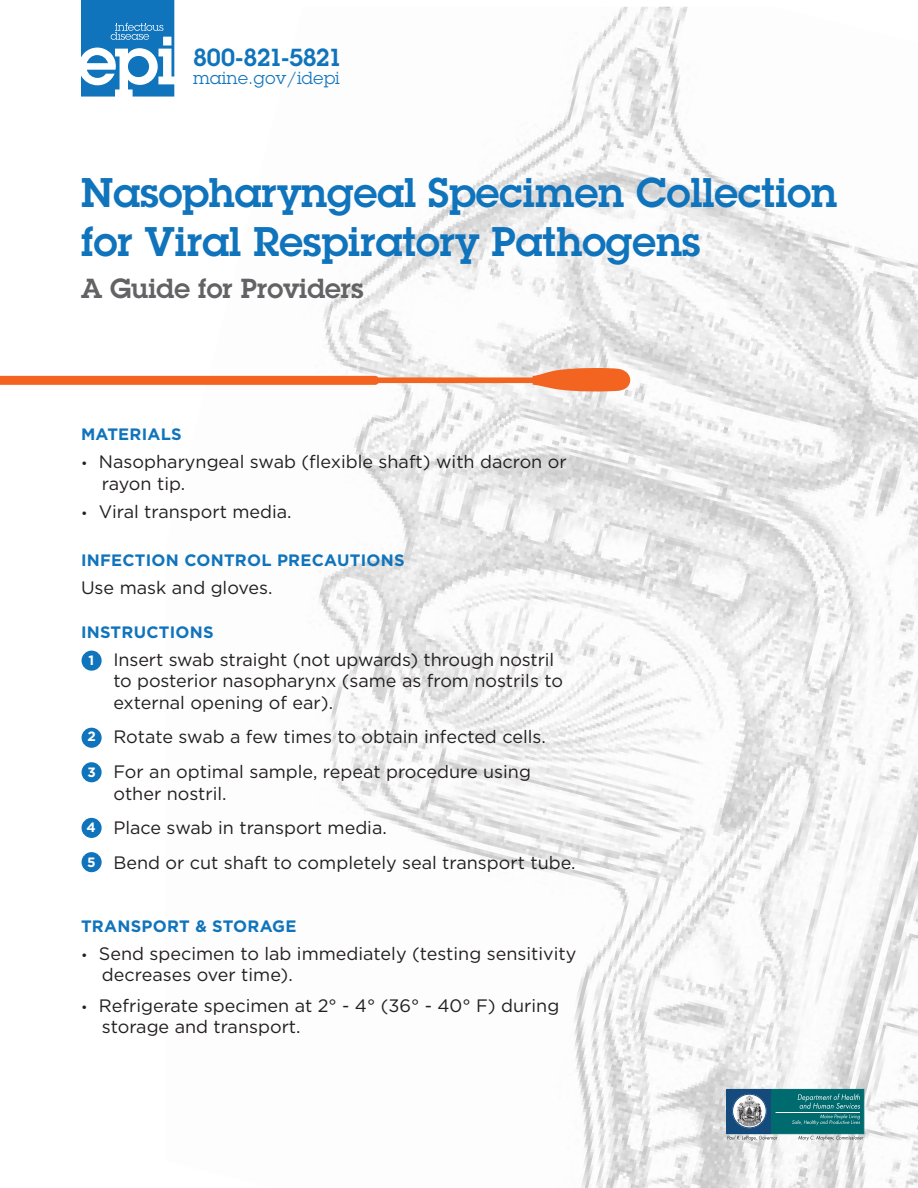
<style>
.page{position:relative;width:918px;height:1188px;background:#fff}
.page>*{position:absolute;margin:0;border:0;box-sizing:border-box;transform-origin:0 0}
.t1{font:600 40.5px/48.6px "Lubalin Graph";color:#1074bc}
.t2{font:600 27px "Lubalin Graph";color:#636366}
.t3{font:600 24.15px "Lubalin Graph";letter-spacing:-.035em;color:#1074bc}
.t4{font:18px/21.6px "Gotham";color:#231f20}
.t5{font:17.1px "Lubalin Graph";letter-spacing:.02em;color:#1074bc}
.t6{font:700 16.5px "Gotham";letter-spacing:.015em;color:#1074bc}
.t7{font:700 13.5px "Gotham";color:#fff}
.s1{font-size:13.5px}
</style>
<div class="page">
<img style="left:174px;top:7px;width:744px;height:1181px">
<div style="left:727px;top:1089px;width:137px;height:45px;background:#006b6e;border:1px solid #006b6e"></div>
<div style="left:727px;top:1089px;width:44px;height:45px;background:#144a7c"></div>
<svg style="left:727px;top:1135px;width:136px;height:6px"></svg>
<svg style="left:792px;top:1094px;width:68px;height:31px"></svg>
<hr style="left:776px;top:1112px;width:84px;height:1px;background:#fff">
<svg style="left:732px;top:1094px;width:35px;height:35px"></svg>
<div style="left:731px;top:1093px;width:37px;height:36px;border:1px solid #144a7c;border-radius:50%"></div>
<div style="left:732px;top:1094px;width:34px;height:34px;border:1px solid #144a7c;border-radius:50%"></div>
<img style="left:735px;top:1095px;width:28px;height:32px">
<svg style="left:81px;top:0;width:93px;height:97px"></svg>
<div style="left:82px;top:651px;width:20px;height:20px;background:#1074bc;border-radius:50%"></div>
<div style="left:82px;top:728px;width:20px;height:20px;background:#1074bc;border-radius:50%"></div>
<div style="left:82px;top:762px;width:20px;height:20px;background:#1074bc;border-radius:50%"></div>
<div style="left:82px;top:818px;width:20px;height:20px;background:#1074bc;border-radius:50%"></div>
<div style="left:82px;top:852px;width:20px;height:20px;background:#1074bc;border-radius:50%"></div>
<svg style="left:0;top:367px;width:635px;height:26px"></svg>
<p class="t3" style="left:193px;top:42px;width:151px">800-821-5821</p>
<p class="t5" style="left:193px;top:68px;width:148px">maine.gov/idepi</p>
<p class="t1" style="left:81px;top:168px;width:757px">Nasopharyngeal Specimen Collection for Viral Respiratory Pathogens</p>
<p class="t2" style="left:81px;top:271px;width:284px">A Guide for Providers</p>
<p class="t6" style="left:81px;top:423px;width:102px">MATERIALS</p>
<p class="t4" style="left:102px;top:450px;width:466px;text-indent:-21px"><span class="s1">•</span> Nasopharyngeal swab (flexible shaft) with dacron or rayon tip.</p>
<p class="t4" style="left:81px;top:500px;width:212px"><span class="s1">•</span> Viral transport media.</p>
<p class="t6" style="left:81px;top:549px;width:325px">INFECTION CONTROL PRECAUTIONS</p>
<p class="t4" style="left:81px;top:577px;width:193px">Use mask and gloves.</p>
<p class="t6" style="left:81px;top:621px;width:134px">INSTRUCTIONS</p>
<p class="t4" style="left:113px;top:648px;width:451px">Insert swab straight (not upwards) through nostril to posterior nasopharynx (same as from nostrils to external opening of ear).</p>
<p class="t4" style="left:113px;top:726px;width:434px">Rotate swab a few times to obtain infected cells.</p>
<p class="t4" style="left:113px;top:760px;width:419px">For an optimal sample, repeat procedure using other nostril.</p>
<p class="t4" style="left:113px;top:817px;width:275px">Place swab in transport media.</p>
<p class="t4" style="left:113px;top:851px;width:464px">Bend or cut shaft to completely seal transport tube.</p>
<p class="t7" style="left:88px;top:651px;width:7px">1</p>
<p class="t7" style="left:88px;top:728px;width:10px">2</p>
<p class="t7" style="left:88px;top:763px;width:10px">3</p>
<p class="t7" style="left:86px;top:819px;width:11px">4</p>
<p class="t7" style="left:87px;top:853px;width:10px">5</p>
<p class="t6" style="left:81px;top:915px;width:217px">TRANSPORT &amp; STORAGE</p>
<p class="t4" style="left:102px;top:942px;width:476px;text-indent:-21px"><span class="s1">•</span> Send specimen to lab immediately (testing sensitivity decreases over time).</p>
<p class="t4" style="left:102px;top:994px;width:459px;text-indent:-21px"><span class="s1">•</span> Refrigerate specimen at 2° - 4° (36° - 40° F) during storage and transport.</p>
</div>
